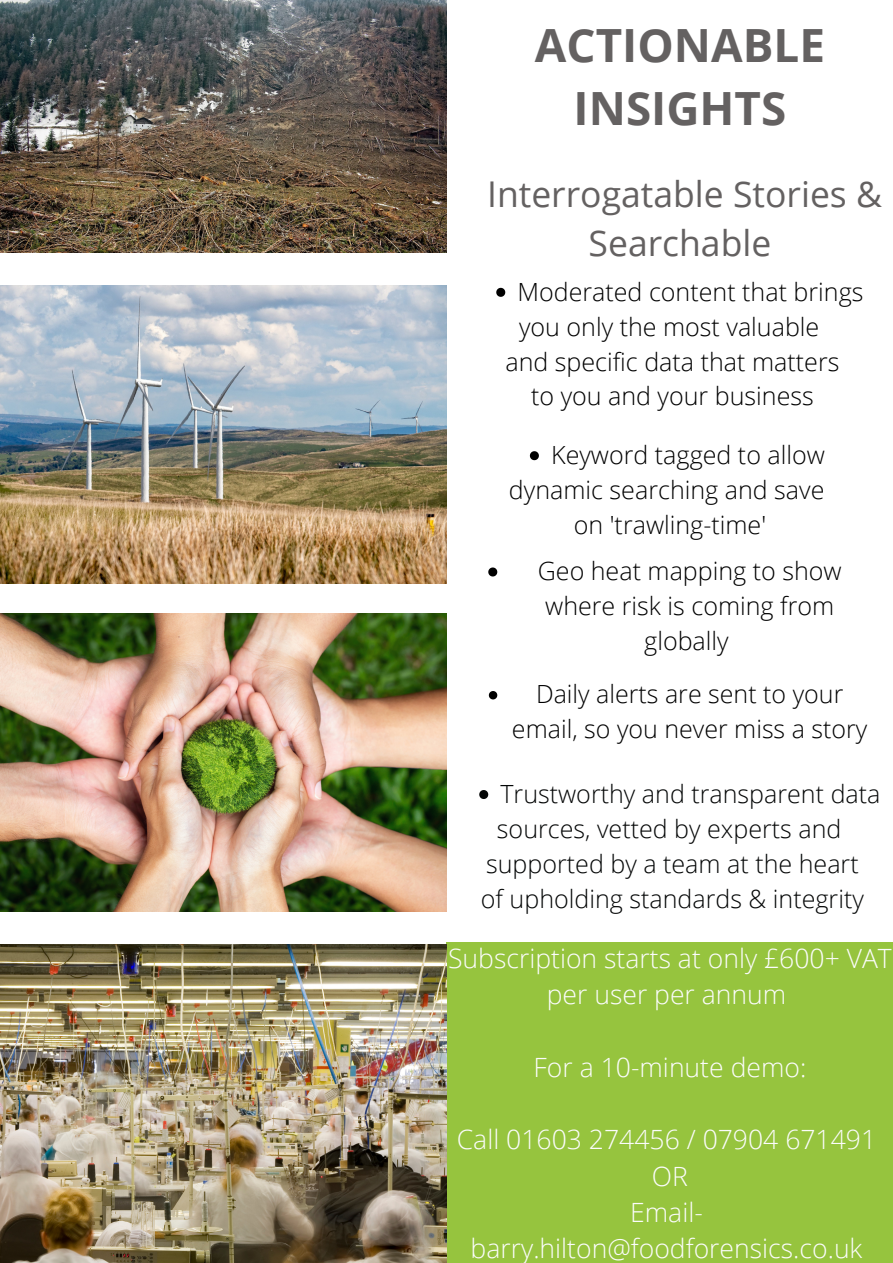
<style>
.page{position:relative;width:893px;height:1263px;background:#fff}
.page>*{position:absolute;margin:0;border:0;box-sizing:border-box;transform-origin:0 0}
.t1{font:700 45.83px/63.3px "Open Sans";color:#646161;text-align:center}
.t2{font:35.47px/49.1px "Open Sans";color:#646161;text-align:center}
.t3{font:300 26.55px/36.3px "Open Sans";color:#fbfcfb;text-align:center}
.t4{font:300 25.05px/34.9px "Open Sans";color:#000;text-align:center}
.t5{font:300 25.05px "Open Sans";color:#040606}
.t6{font:300 24.97px/34.9px "Open Sans";color:#000;text-align:center}
</style>
<div class="page">
<div style="left:446px;top:942px;width:447px;height:321px;background:#96c43e"></div>
<img style="left:0;top:285px;width:447px;height:298px">
<img style="left:0;top:0;width:447px;height:252px">
<img style="left:0;top:614px;width:447px;height:297px">
<img style="left:0;top:944px;width:447px;height:319px">
<svg style="left:496px;top:288px;width:9px;height:9px"></svg>
<svg style="left:530px;top:451px;width:9px;height:9px"></svg>
<svg style="left:488px;top:567px;width:9px;height:9px"></svg>
<svg style="left:479px;top:790px;width:9px;height:9px"></svg>
<svg style="left:489px;top:691px;width:8px;height:8px"></svg>
<p class="t1" style="left:535px;top:12px;width:291px">ACTIONABLE<br>INSIGHTS</p>
<p class="t2" style="left:487px;top:168px;width:396px">Interrogatable Stories &amp;<br>Searchable</p>
<p class="t4" style="left:517px;top:274px;width:347px">Moderated content that brings</p>
<p class="t4" style="left:519px;top:308px;width:302px">you only the most valuable</p>
<p class="t4" style="left:505px;top:343px;width:335px">and specific data that matters</p>
<p class="t4" style="left:531px;top:378px;width:284px">to you and your business</p>
<p class="t4" style="left:551px;top:437px;width:275px">Keyword tagged to allow</p>
<p class="t4" style="left:509px;top:472px;width:317px">dynamic searching and save</p>
<p class="t4" style="left:574px;top:507px;width:194px">on 'trawling-time'</p>
<p class="t4" style="left:538px;top:553px;width:305px">Geo heat mapping to show where risk is coming from globally</p>
<p class="t6" style="left:512px;top:676px;width:357px">Daily alerts are sent to your email, so you never miss a story</p>
<p class="t5" style="left:500px;top:776px;width:381px">Trustworthy and transparent data</p>
<p class="t5" style="left:497px;top:811px;width:346px">sources, vetted by experts and</p>
<p class="t5" style="left:486px;top:846px;width:374px">supported by a team at the heart</p>
<p class="t5" style="left:481px;top:881px;width:384px">of upholding standards &amp; integrity</p>
<p class="t3" style="left:448px;top:939px;width:445px">Subscription starts at only £600+ VAT per user per annum</p>
<p class="t3" style="left:533px;top:1048px;width:274px">For a 10-minute demo:</p>
<p class="t3" style="left:457px;top:1121px;width:421px">Call 01603 274456 / 07904 671491</p>
<p class="t3" style="left:652px;top:1157px;width:38px">OR</p>
<p class="t3" style="left:630px;top:1193px;width:74px">Email-</p>
<p class="t3" style="left:470px;top:1230px;width:393px">barry.hilton@foodforensics.co.uk</p>
</div>
